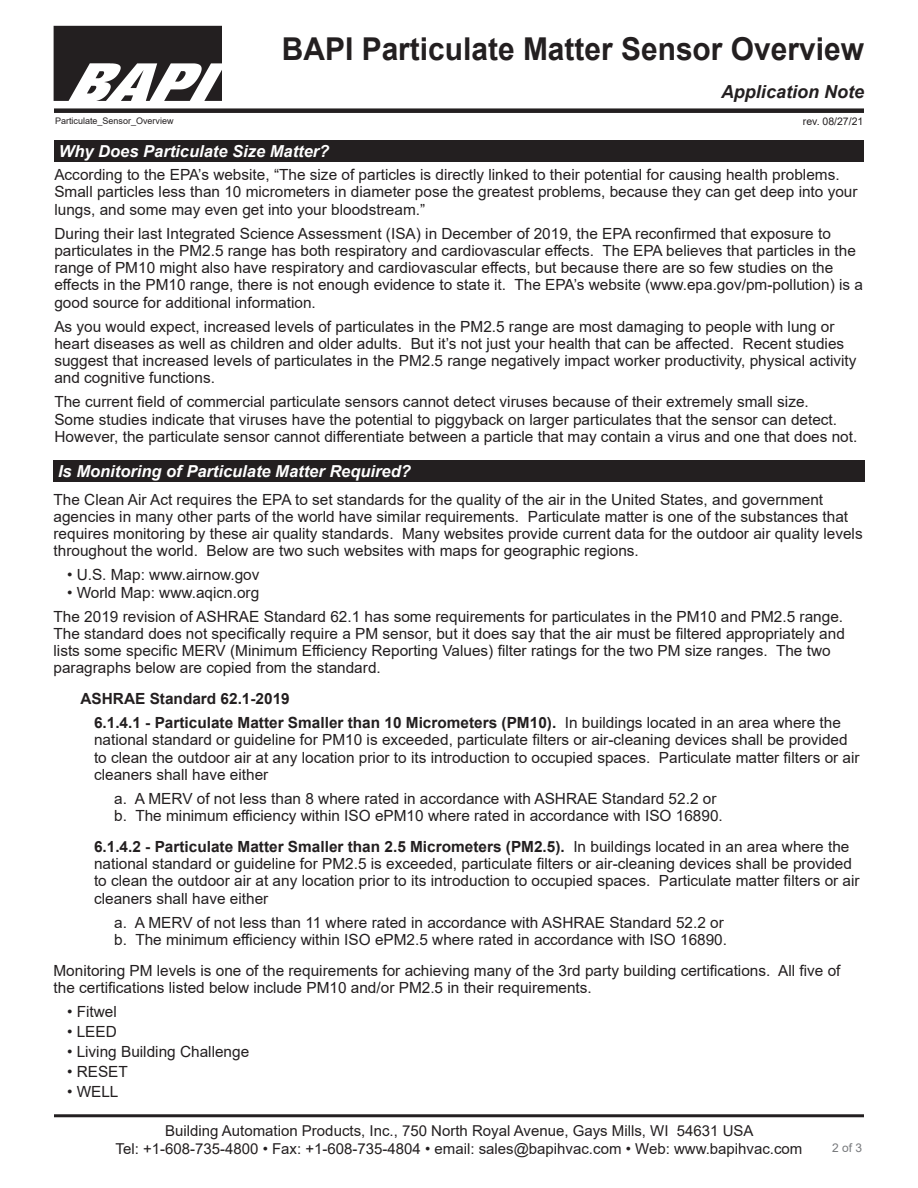
<style>
.page{position:relative;width:918px;height:1188px;background:#fff}
.page>*{position:absolute;margin:0;border:0;box-sizing:border-box;transform-origin:0 0}
.t1{font:700 31.5px "Arial";color:#231f20;scale:.95 1}
.t2{font:italic 700 18px "Arial";color:#231f20}
.t3{font:italic 700 16.5px "Arial";color:#fff}
.t4{font:15.3px/17.2px "Arial";color:#231f20}
.t5{font:700 15.3px "Arial";color:#231f20}
.t6{font:15px/18px "Arial";color:#231f20;text-align:center}
.t7{font:12px "Arial";color:#787a7d}
.t8{font:10.5px "Arial";color:#231f20}
.t9{font:9px "Arial";color:#231f20}
.s1{font-weight:700}
</style>
<div class="page">
<hr style="left:54px;top:1114px;width:810px;height:3px;background:#231f20">
<div style="left:54px;top:108px;width:810px;height:5px;background:#231f20"></div>
<img style="left:53px;top:25px;width:168px;height:76px">
<div style="left:54px;top:141px;width:810px;height:21px;background:#231f20"></div>
<div style="left:54px;top:460px;width:811px;height:22px;background:#231f20"></div>
<h1 class="t1" style="left:282px;top:27px;width:614px">BAPI Particulate Matter Sensor Overview</h1>
<p class="t2" style="left:721px;top:80px;width:145px">Application Note</p>
<p class="t9" style="left:55px;top:115px;width:120px">Particulate_Sensor_Overview</p>
<p class="t8" style="left:803px;top:114px;width:62px">rev. 08/27/21</p>
<p class="t3" style="left:59px;top:140px;width:272px">Why Does Particulate Size Matter?</p>
<p class="t4" style="left:54px;top:166px;width:805px">According to the EPA’s website, “The size of particles is directly linked to their potential for causing health problems.<br>Small particles less than 10 micrometers in diameter pose the greatest problems, because they can get deep into your lungs, and some may even get into your bloodstream.”</p>
<p class="t4" style="left:54px;top:225px;width:810px">During their last Integrated Science Assessment (ISA) in December of 2019, the EPA reconfirmed that exposure to particulates in the PM2.5 range has both respiratory and cardiovascular effects. The EPA believes that particles in the range of PM10 might also have respiratory and cardiovascular effects, but because there are so few studies on the effects in the PM10 range, there is not enough evidence to state it. The EPA’s website (www.epa.gov/pm-pollution) is a good source for additional information.</p>
<p class="t4" style="left:54px;top:318px;width:804px">As you would expect, increased levels of particulates in the PM2.5 range are most damaging to people with lung or heart diseases as well as children and older adults. But it’s not just your health that can be affected. Recent studies suggest that increased levels of particulates in the PM2.5 range negatively impact worker productivity, physical activity and cognitive functions.</p>
<p class="t4" style="left:54px;top:393px;width:805px">The current field of commercial particulate sensors cannot detect viruses because of their extremely small size.<br>Some studies indicate that viruses have the potential to piggyback on larger particulates that the sensor can detect.<br>However, the particulate sensor cannot differentiate between a particle that may contain a virus and one that does not.</p>
<p class="t3" style="left:58px;top:460px;width:354px">Is Monitoring of Particulate Matter Required?</p>
<p class="t4" style="left:54px;top:490px;width:811px">The Clean Air Act requires the EPA to set standards for the quality of the air in the United States, and government agencies in many other parts of the world have similar requirements. Particulate matter is one of the substances that requires monitoring by these air quality standards. Many websites provide current data for the outdoor air quality levels throughout the world. Below are two such websites with maps for geographic regions.</p>
<p class="t4" style="left:67px;top:566px;width:194px">• U.S. Map: www.airnow.gov</p>
<p class="t4" style="left:67px;top:583px;width:194px">• World Map: www.aqicn.org</p>
<p class="t4" style="left:54px;top:607px;width:793px">The 2019 revision of ASHRAE Standard 62.1 has some requirements for particulates in the PM10 and PM2.5 range.<br>The standard does not specifically require a PM sensor, but it does say that the air must be filtered appropriately and lists some specific MERV (Minimum Efficiency Reporting Values) filter ratings for the two PM size ranges. The two paragraphs below are copied from the standard.</p>
<p class="t5" style="left:81px;top:688px;width:211px">ASHRAE Standard 62.1-2019</p>
<p class="t4" style="left:94px;top:714px;width:767px"><span class="s1">6.1.4.1 - Particulate Matter Smaller than 10 Micrometers (PM10).</span> In buildings located in an area where the national standard or guideline for PM10 is exceeded, particulate filters or air-cleaning devices shall be provided to clean the outdoor air at any location prior to its introduction to occupied spaces. Particulate matter filters or air cleaners shall have either</p>
<p class="t4" style="left:114px;top:790px;width:604px">a. A MERV of not less than 8 where rated in accordance with ASHRAE Standard 52.2 or</p>
<p class="t4" style="left:114px;top:807px;width:610px">b. The minimum efficiency within ISO ePM10 where rated in accordance with ISO 16890.</p>
<p class="t4" style="left:94px;top:838px;width:767px"><span class="s1">6.1.4.2 - Particulate Matter Smaller than 2.5 Micrometers (PM2.5).</span> In buildings located in an area where the national standard or guideline for PM2.5 is exceeded, particulate filters or air-cleaning devices shall be provided to clean the outdoor air at any location prior to its introduction to occupied spaces. Particulate matter filters or air cleaners shall have either</p>
<p class="t4" style="left:114px;top:913px;width:611px">a. A MERV of not less than 11 where rated in accordance with ASHRAE Standard 52.2 or</p>
<p class="t4" style="left:114px;top:931px;width:614px">b. The minimum efficiency within ISO ePM2.5 where rated in accordance with ISO 16890.</p>
<p class="t4" style="left:54px;top:961px;width:789px">Monitoring PM levels is one of the requirements for achieving many of the 3rd party building certifications. All five of the certifications listed below include PM10 and/or PM2.5 in their requirements.</p>
<p class="t4" style="left:67px;top:1003px;width:51px">• Fitwel</p>
<p class="t4" style="left:67px;top:1023px;width:51px">• LEED</p>
<p class="t4" style="left:67px;top:1043px;width:184px">• Living Building Challenge</p>
<p class="t4" style="left:67px;top:1063px;width:62px">• RESET</p>
<p class="t4" style="left:67px;top:1083px;width:53px">• WELL</p>
<p class="t6" style="left:116px;top:1122px;width:688px">Building Automation Products, Inc., 750 North Royal Avenue, Gays Mills, WI 54631 USA<br>Tel: +1-608-735-4800 • Fax: +1-608-735-4804 • email: sales@bapihvac.com • Web: www.bapihvac.com</p>
<p class="t7" style="left:832px;top:1139px;width:32px">2 of 3</p>
</div>
